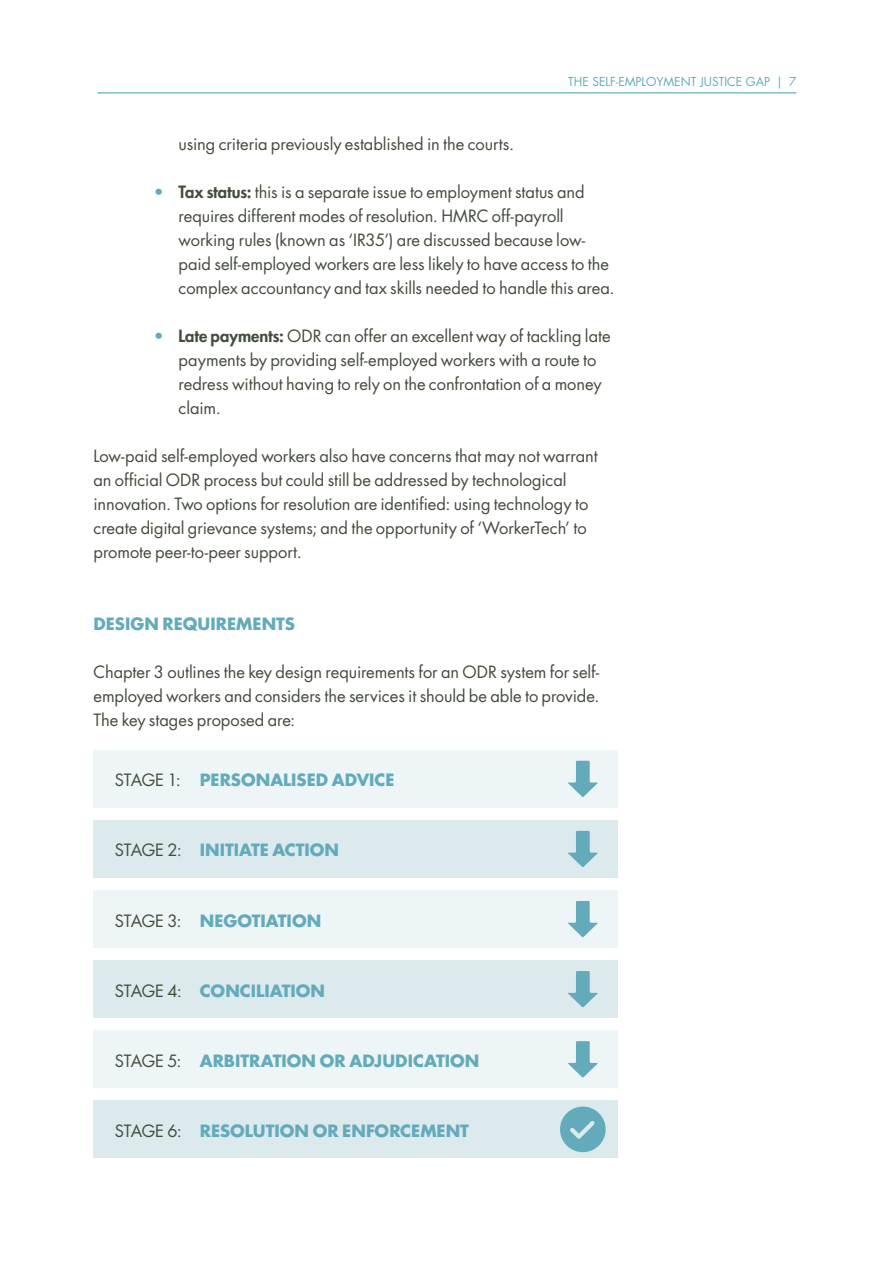
<style>
.page{position:relative;width:893px;height:1263px;background:#fff}
.page>*{position:absolute;margin:0;border:0;box-sizing:border-box;transform-origin:0 0}
.Full_out{font:16.5px/24px "Futura Std";letter-spacing:-.005em;color:#434c3d}
.Full_out-2{font:700 16.5px "Futura Std";color:#63abbb}
.Subhead_B{font:700 16.5px "Futura Std";color:#63abbb}
.t1{font:12px "Futura Std";color:#63abbb}
.s1{font-weight:700;color:#63abbb}
.s2{font-weight:800}
.s3{font-weight:400;color:#434c3d}
</style>
<div class="page">
<hr style="left:97px;top:92px;width:699px;height:2px;background:#63abbb">
<div style="left:94px;top:1100px;width:524px;height:58px;background:#dceaee"></div>
<div style="left:94px;top:960px;width:524px;height:58px;background:#dceaee"></div>
<div style="left:94px;top:820px;width:524px;height:58px;background:#dceaee"></div>
<div style="left:94px;top:1030px;width:524px;height:58px;background:#edf5f6"></div>
<div style="left:94px;top:890px;width:524px;height:58px;background:#edf5f6"></div>
<div style="left:94px;top:750px;width:524px;height:58px;background:#edf5f6"></div>
<svg style="left:568px;top:761px;width:30px;height:36px"></svg>
<svg style="left:568px;top:831px;width:30px;height:36px"></svg>
<svg style="left:568px;top:971px;width:30px;height:37px"></svg>
<svg style="left:568px;top:901px;width:30px;height:37px"></svg>
<svg style="left:568px;top:1041px;width:30px;height:37px"></svg>
<svg style="left:560px;top:1106px;width:46px;height:46px"></svg>
<p class="t1" style="left:568px;top:74px;width:230px">THE SELF-EMPLOYMENT JUSTICE GAP | 7</p>
<p class="Full_out" style="left:179px;top:132px;width:337px">using criteria previously established in the courts.</p>
<p class="Full_out" style="left:179px;top:180px;width:438px;text-indent:-26px"><span class="s1">•</span> <span class="s2">Tax status:</span> this is a separate issue to employment status and requires different modes of resolution. HMRC off-payroll working rules (known as ‘IR35’) are discussed because low&shy;paid self-employed workers are less likely to have access to the complex accountancy and tax skills needed to handle this area.</p>
<p class="Full_out" style="left:179px;top:324px;width:434px;text-indent:-26px"><span class="s1">•</span> <span class="s2">Late payments:</span> ODR can offer an excellent way of tackling late payments by providing self-employed workers with a route to redress without having to rely on the confrontation of a money claim.</p>
<p class="Full_out" style="left:94px;top:444px;width:506px">Low-paid self-employed workers also have concerns that may not warrant an official ODR process but could still be addressed by technological innovation. Two options for resolution are identified: using technology to create digital grievance systems; and the opportunity of ‘WorkerTech’ to promote peer-to-peer support.</p>
<p class="Subhead_B" style="left:94px;top:613px;width:203px">DESIGN REQUIREMENTS</p>
<p class="Full_out" style="left:94px;top:660px;width:508px">Chapter 3 outlines the key design requirements for an ODR system for self&shy;employed workers and considers the services it should be able to provide.</p>
<p class="Full_out" style="left:94px;top:708px;width:203px">The key stages proposed are:</p>
<p class="Full_out-2" style="left:115px;top:769px;width:281px"><span class="s3">STAGE 1:</span> PERSONALISED ADVICE</p>
<p class="Full_out-2" style="left:115px;top:839px;width:226px"><span class="s3">STAGE 2:</span> INITIATE ACTION</p>
<p class="Full_out-2" style="left:115px;top:909px;width:208px"><span class="s3">STAGE 3:</span> NEGOTIATION</p>
<p class="Full_out-2" style="left:115px;top:979px;width:212px"><span class="s3">STAGE 4:</span> CONCILIATION</p>
<p class="Full_out-2" style="left:115px;top:1049px;width:366px"><span class="s3">STAGE 5:</span> ARBITRATION OR ADJUDICATION</p>
<p class="Full_out-2" style="left:115px;top:1120px;width:356px"><span class="s3">STAGE 6:</span> RESOLUTION OR ENFORCEMENT</p>
</div>
